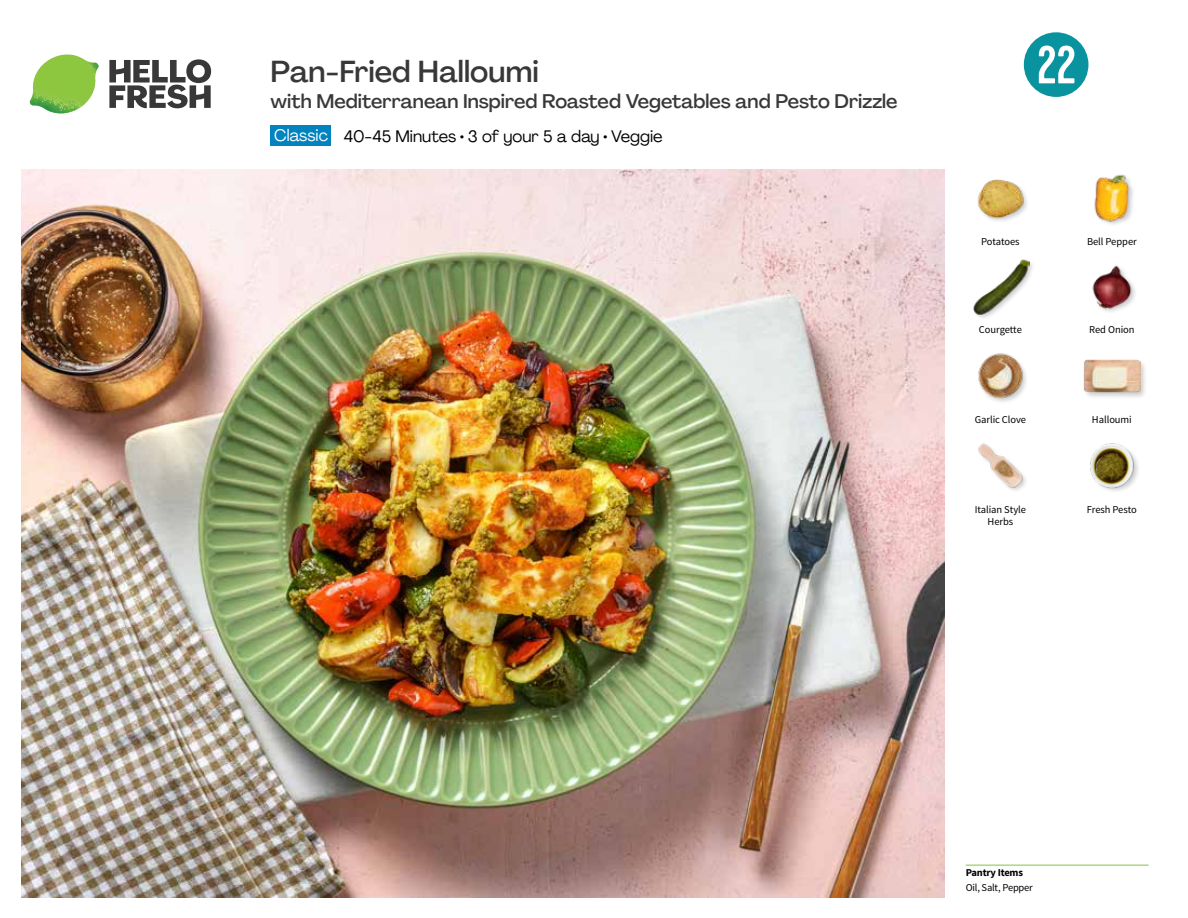
<style>
.page{position:relative;width:1188px;height:918px;background:#fff}
.page>*{position:absolute;margin:0;border:0;box-sizing:border-box;transform-origin:0 0}
.t1{font:54px "Kapra";color:#fff}
.t2{font:500 30px "Agrandir";color:#383839}
.t3{font:500 19.5px "Agrandir";color:#383839}
.t4{font:16.5px "Agrandir";color:#000}
.t5{font:10.5px "Source Sans Pro";letter-spacing:-.005em;color:#000}
.t6{font:700 10.5px "Source Sans Pro";letter-spacing:-.02em;color:#000}
.s1{color:#fff}
</style>
<div class="page">
<svg style="left:109px;top:59px;width:102px;height:49px"></svg>
<img style="left:30px;top:55px;width:69px;height:59px">
<img style="left:21px;top:170px;width:924px;height:728px">
<hr style="left:966px;top:865px;width:183px;height:1px;background:#82c341">
<div style="left:271px;top:126px;width:60px;height:20px;background:#0083be"></div>
<img style="left:978px;top:353px;width:48px;height:49px">
<img style="left:978px;top:443px;width:48px;height:48px">
<img style="left:1090px;top:443px;width:48px;height:48px">
<div style="left:1083px;top:359px;width:64px;height:40px;background:#000;opacity:.2"></div>
<img style="left:1083px;top:359px;width:58px;height:40px">
<img style="left:977px;top:179px;width:50px;height:42px">
<div style="left:973px;top:259px;width:63px;height:62px;background:#000;opacity:.2"></div>
<img style="left:973px;top:259px;width:56px;height:56px">
<img style="left:1092px;top:265px;width:43px;height:47px">
<img style="left:1094px;top:174px;width:39px;height:51px">
<svg style="left:1023px;top:32px;width:66px;height:65px"></svg>
<h2 class="t2" style="left:271px;top:53px;width:270px">Pan-Fried Halloumi</h2>
<h3 class="t3" style="left:271px;top:89px;width:628px">with Mediterranean Inspired Roasted Vegetables and Pesto Drizzle</h3>
<h3 class="t4" style="left:274px;top:126px;width:390px"><span class="s1">Classic</span> 40-45 Minutes • 3 of your 5 a day • Veggie</h3>
<h1 class="t1" style="left:1037px;top:34px;width:40px">22</h1>
<p class="t5" style="left:981px;top:235px;width:40px">Potatoes</p>
<p class="t5" style="left:1087px;top:235px;width:51px">Bell Pepper</p>
<p class="t5" style="left:979px;top:323px;width:44px">Courgette</p>
<p class="t5" style="left:1089px;top:323px;width:47px">Red Onion</p>
<p class="t5" style="left:975px;top:413px;width:53px">Garlic Clove</p>
<p class="t5" style="left:1092px;top:413px;width:41px">Halloumi</p>
<p class="t5" style="left:975px;top:503px;width:53px">Italian Style</p>
<p class="t5" style="left:1087px;top:503px;width:51px">Fresh Pesto</p>
<p class="t5" style="left:988px;top:515px;width:27px">Herbs</p>
<p class="t6" style="left:966px;top:866px;width:59px">Pantry Items</p>
<p class="t5" style="left:966px;top:881px;width:69px">Oil, Salt, Pepper</p>
</div>
